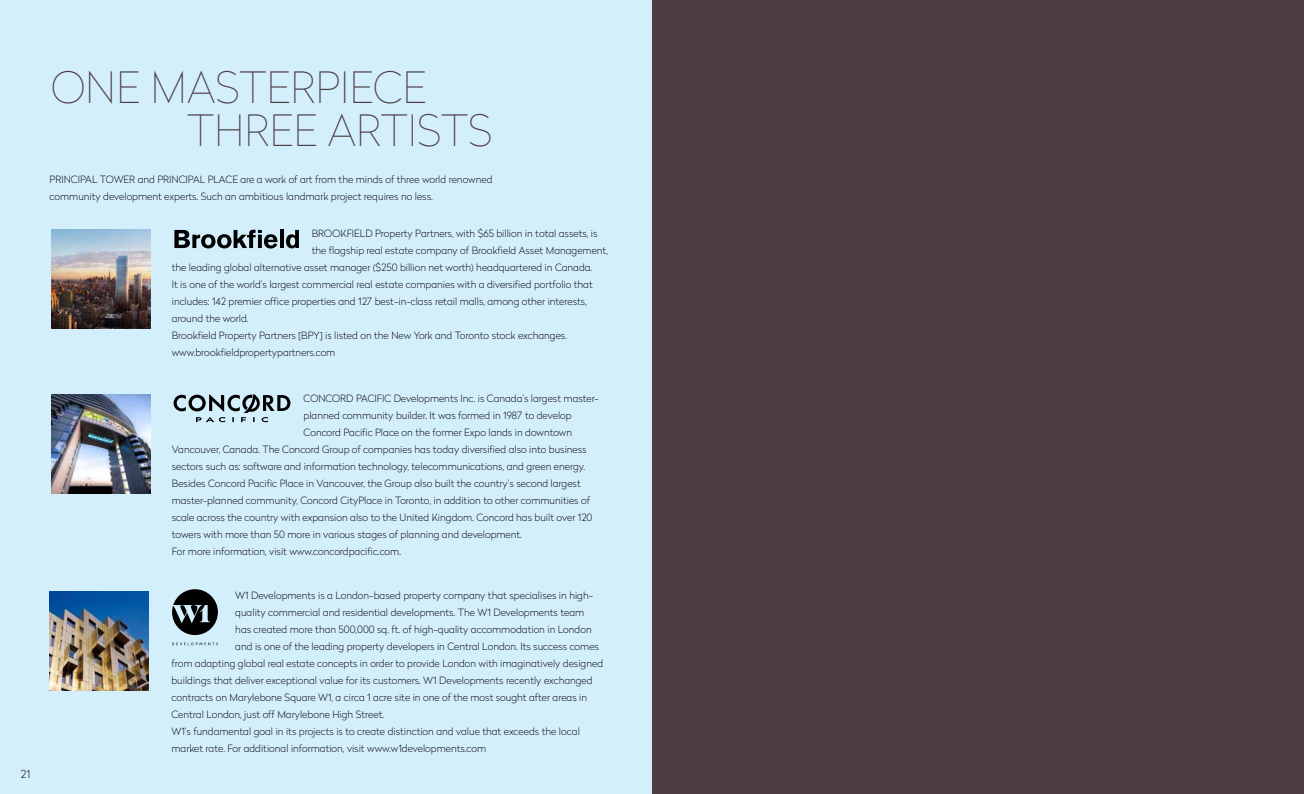
<style>
.page{position:relative;width:1304px;height:794px;background:#fff}
.page>*{position:absolute;margin:0;border:0;box-sizing:border-box;transform-origin:0 0}
.t1{font:100 43px/43px "Radikal";color:#4d3e46}
.t2{font:100 11px "Radikal";color:#000}
.t3{font:100 10px/17px "Radikal";color:#000}
</style>
<div class="page">
<div style="left:652px;top:0;width:652px;height:794px;background:#4d3e46"></div>
<div style="left:0;top:0;width:652px;height:794px;background:#d4effc"></div>
<svg style="left:174px;top:230px;width:104px;height:18px"></svg>
<hr style="left:280px;top:230px;width:4px;height:18px;background:#000">
<svg style="left:286px;top:230px;width:13px;height:18px"></svg>
<svg style="left:174px;top:394px;width:116px;height:28px"></svg>
<svg style="left:172px;top:642px;width:46px;height:3px"></svg>
<svg style="left:172px;top:589px;width:46px;height:46px"></svg>
<img style="left:50px;top:591px;width:99px;height:99px">
<img style="left:51px;top:394px;width:99px;height:100px">
<img style="left:51px;top:230px;width:99px;height:99px">
<p class="t2" style="left:21px;top:766px;width:11px">21</p>
<h1 class="t1" style="left:187px;top:65px;width:307px;text-indent:-136px">ONE MASTERPIECE<br>THREE ARTISTS</h1>
<p class="t3" style="left:50px;top:170px;width:444px">PRINCIPAL TOWER and PRINCIPAL PLACE are a work of art from the minds of three world renowned community development experts. Such an ambitious landmark project requires no less.</p>
<p class="t3" style="left:312px;top:225px;width:287px">BROOKFIELD Property Partners, with $65 billion in total assets, is</p>
<p class="t3" style="left:312px;top:242px;width:298px">the flagship real estate company of Brookfield Asset Management,</p>
<p class="t3" style="left:172px;top:259px;width:422px">the leading global alternative asset manager ($250 billion net worth) headquartered in Canada.</p>
<p class="t3" style="left:172px;top:276px;width:423px">It is one of the world’s largest commercial real estate companies with a diversified portfolio that</p>
<p class="t3" style="left:172px;top:293px;width:417px">includes: 142 premier office properties and 127 best-in-class retail malls, among other interests,</p>
<p class="t3" style="left:172px;top:310px;width:78px">around the world.</p>
<p class="t3" style="left:172px;top:327px;width:397px">Brookfield Property Partners [BPY] is listed on the New York and Toronto stock exchanges.</p>
<p class="t3" style="left:172px;top:344px;width:165px">www.brookfieldpropertypartners.com</p>
<p class="t3" style="left:304px;top:390px;width:297px">CONCORD PACIFIC Developments Inc. is Canada’s largest master-</p>
<p class="t3" style="left:304px;top:407px;width:270px">planned community builder. It was formed in 1987 to develop</p>
<p class="t3" style="left:304px;top:424px;width:270px">Concord Pacific Place on the former Expo lands in downtown</p>
<p class="t3" style="left:172px;top:441px;width:416px">Vancouver, Canada. The Concord Group of companies has today diversified also into business</p>
<p class="t3" style="left:172px;top:458px;width:415px">sectors such as: software and information technology, telecommunications, and green energy.</p>
<p class="t3" style="left:172px;top:475px;width:410px">Besides Concord Pacific Place in Vancouver, the Group also built the country’s second largest</p>
<p class="t3" style="left:172px;top:492px;width:420px">master-planned community, Concord CityPlace in Toronto, in addition to other communities of</p>
<p class="t3" style="left:172px;top:509px;width:422px">scale across the country with expansion also to the United Kingdom. Concord has built over 120</p>
<p class="t3" style="left:172px;top:526px;width:352px">towers with more than 50 more in various stages of planning and development.</p>
<p class="t3" style="left:172px;top:543px;width:231px">For more information, visit www.concordpacific.com.</p>
<p class="t3" style="left:235px;top:586px;width:359px">W1 Developments is a London-based property company that specialises in high-</p>
<p class="t3" style="left:235px;top:603px;width:350px">quality commercial and residential developments. The W1 Developments team</p>
<p class="t3" style="left:235px;top:620px;width:358px">has created more than 500,000 sq. ft. of high-quality accommodation in London</p>
<p class="t3" style="left:235px;top:637px;width:365px">and is one of the leading property developers in Central London. Its success comes</p>
<p class="t3" style="left:171px;top:654px;width:433px">from adapting global real estate concepts in order to provide London with imaginatively designed</p>
<p class="t3" style="left:171px;top:671px;width:423px">buildings that deliver exceptional value for its customers. W1 Developments recently exchanged</p>
<p class="t3" style="left:171px;top:688px;width:417px">contracts on Marylebone Square W1, a circa 1 acre site in one of the most sought after areas in</p>
<p class="t3" style="left:171px;top:705px;width:214px">Central London, just off Marylebone High Street.</p>
<p class="t3" style="left:171px;top:722px;width:410px">W1’s fundamental goal in its projects is to create distinction and value that exceeds the local</p>
<p class="t3" style="left:171px;top:739px;width:316px">market rate. For additional information, visit www.w1developments.com</p>
</div>
